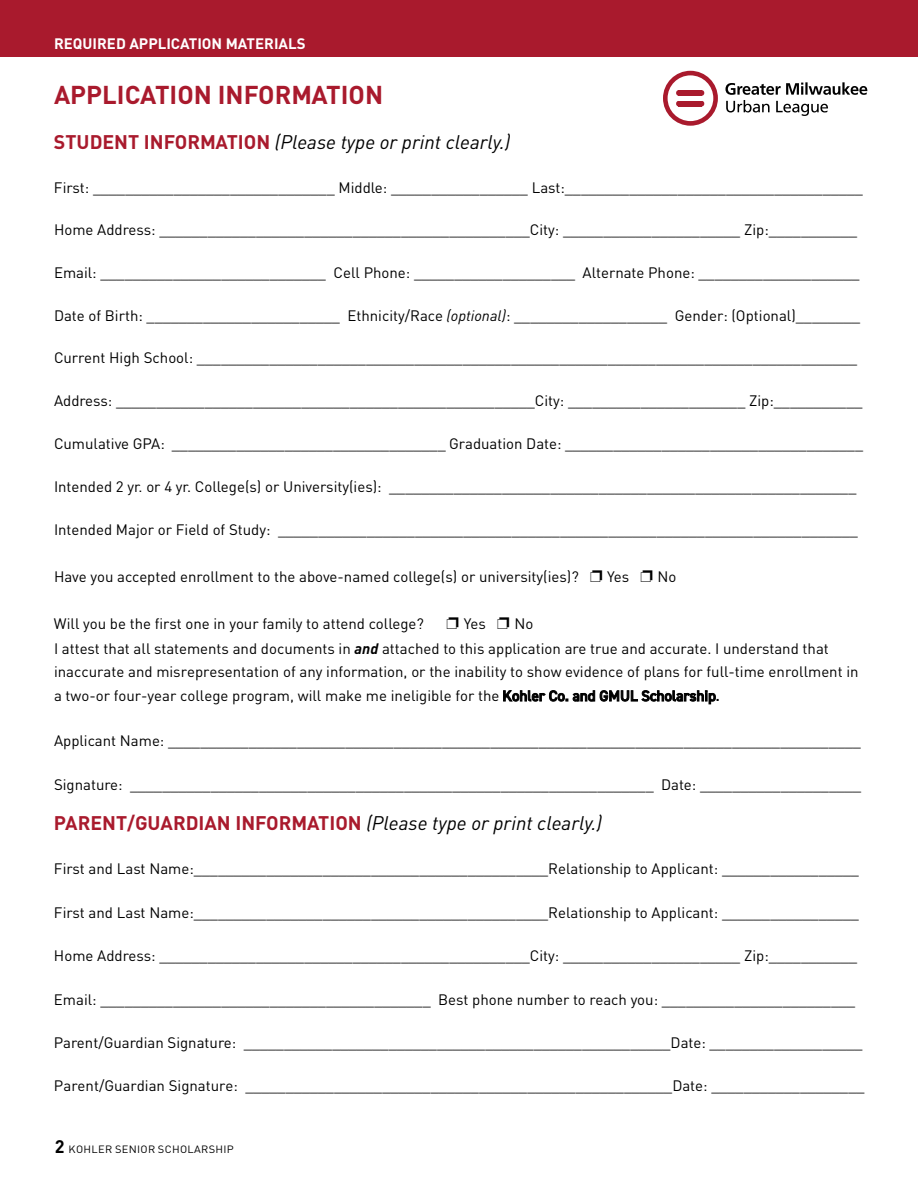
<style>
.page{position:relative;width:918px;height:1188px;background:#fff}
.page>*{position:absolute;margin:0;border:0;box-sizing:border-box;transform-origin:0 0}
.t1{font:700 25.5px "DIN";color:#a91a2d}
.t2{font:italic 19.5px "DIN";color:#000}
.t3{font:15px/23.9px "DIN";color:#000}
.t4{font:700 15px "DIN";color:#fff}
.t5{font:10.5px "DIN";letter-spacing:.03em;color:#000;scale:1.05 1}
.s1{font-weight:700;font-style:normal;color:#a91a2d}
.s2{font-style:italic}
.s3{font-weight:700;font-style:italic}
.s4{font-family:"DIN2014";font-weight:600}
.s5{font-weight:700;font-size:18px}
</style>
<div class="page">
<div style="left:663px;top:71px;width:55px;height:55px;border:5px solid #a91a2d;border-radius:50%"></div>
<div style="left:678px;top:90px;width:24px;height:6px;background:#a91a2d"></div>
<svg style="left:676px;top:90px;width:2px;height:16px"></svg>
<svg style="left:702px;top:90px;width:2px;height:16px"></svg>
<div style="left:678px;top:101px;width:24px;height:5px;background:#a91a2d"></div>
<svg style="left:725px;top:82px;width:142px;height:34px"></svg>
<div style="left:0;top:0;width:918px;height:56px;background:#a91a2d"></div>
<p class="t4" style="left:54px;top:34px;width:253px">REQUIRED APPLICATION MATERIALS</p>
<h1 class="t1" style="left:54px;top:77px;width:331px">APPLICATION INFORMATION</h1>
<h2 class="t2" style="left:54px;top:130px;width:458px"><span class="s1">STUDENT INFORMATION</span> (Please type or print clearly.)</h2>
<p class="t3" style="left:54px;top:176px;width:810px">First: ______________________________ Middle: _________________ Last:_____________________________________</p>
<p class="t3" style="left:54px;top:218px;width:805px">Home Address: ______________________________________________City: ______________________ Zip:___________</p>
<p class="t3" style="left:54px;top:261px;width:807px">Email: ____________________________ Cell Phone: ____________________ Alternate Phone: ____________________</p>
<p class="t3" style="left:54px;top:304px;width:808px">Date of Birth: ________________________ Ethnicity/Race <span class="s2">(optional)</span>: ___________________ Gender: (Optional)________</p>
<p class="t3" style="left:54px;top:346px;width:805px">Current High School: __________________________________________________________________________________</p>
<p class="t3" style="left:54px;top:389px;width:810px">Address: ____________________________________________________City: ______________________ Zip:___________</p>
<p class="t3" style="left:54px;top:432px;width:811px">Cumulative GPA: __________________________________ Graduation Date: _____________________________________</p>
<p class="t3" style="left:54px;top:475px;width:804px">Intended 2 yr. or 4 yr. College(s) or University(ies): __________________________________________________________</p>
<p class="t3" style="left:54px;top:517px;width:805px">Intended Major or Field of Study: ________________________________________________________________________</p>
<p class="t3" style="left:54px;top:565px;width:526px">Have you accepted enrollment to the above-named college(s) or university(ies)?</p>
<p class="t3" style="left:607px;top:565px;width:23px">Yes</p>
<p class="t3" style="left:658px;top:565px;width:20px">No</p>
<p class="t3" style="left:54px;top:612px;width:371px">Will you be the first one in your family to attend college?</p>
<p class="t3" style="left:464px;top:612px;width:23px">Yes</p>
<p class="t3" style="left:54px;top:612px;width:806px;text-indent:461px">No<br>I attest that all statements and documents in <span class="s3">and</span> attached to this application are true and accurate. I understand that inaccurate and misrepresentation of any information, or the inability to show evidence of plans for full-time enrollment in a two-or four-year college program, will make me ineligible for the <span class="s4">Kohler Co. and GMUL Scholarship.</span></p>
<p class="t3" style="left:54px;top:729px;width:808px">Applicant Name: ______________________________________________________________________________________</p>
<p class="t3" style="left:54px;top:772px;width:809px">Signature: _________________________________________________________________ Date: ____________________</p>
<h2 class="t2" style="left:54px;top:811px;width:549px"><span class="s1">PARENT/GUARDIAN INFORMATION</span> (Please type or print clearly.)</h2>
<p class="t3" style="left:54px;top:857px;width:806px">First and Last Name:____________________________________________Relationship to Applicant: _________________</p>
<p class="t3" style="left:54px;top:901px;width:806px">First and Last Name:____________________________________________Relationship to Applicant: _________________</p>
<p class="t3" style="left:54px;top:944px;width:805px">Home Address: ______________________________________________City: ______________________ Zip:___________</p>
<p class="t3" style="left:54px;top:988px;width:803px">Email: _________________________________________ Best phone number to reach you: ________________________</p>
<p class="t3" style="left:54px;top:1031px;width:810px">Parent/Guardian Signature: _____________________________________________________Date: ___________________</p>
<p class="t3" style="left:54px;top:1074px;width:812px">Parent/Guardian Signature: _____________________________________________________Date: ___________________</p>
<p class="t5" style="left:55px;top:1143px;width:172px"><span class="s5">2</span> KOHLER SENIOR SCHOLARSHIP</p>
</div>
